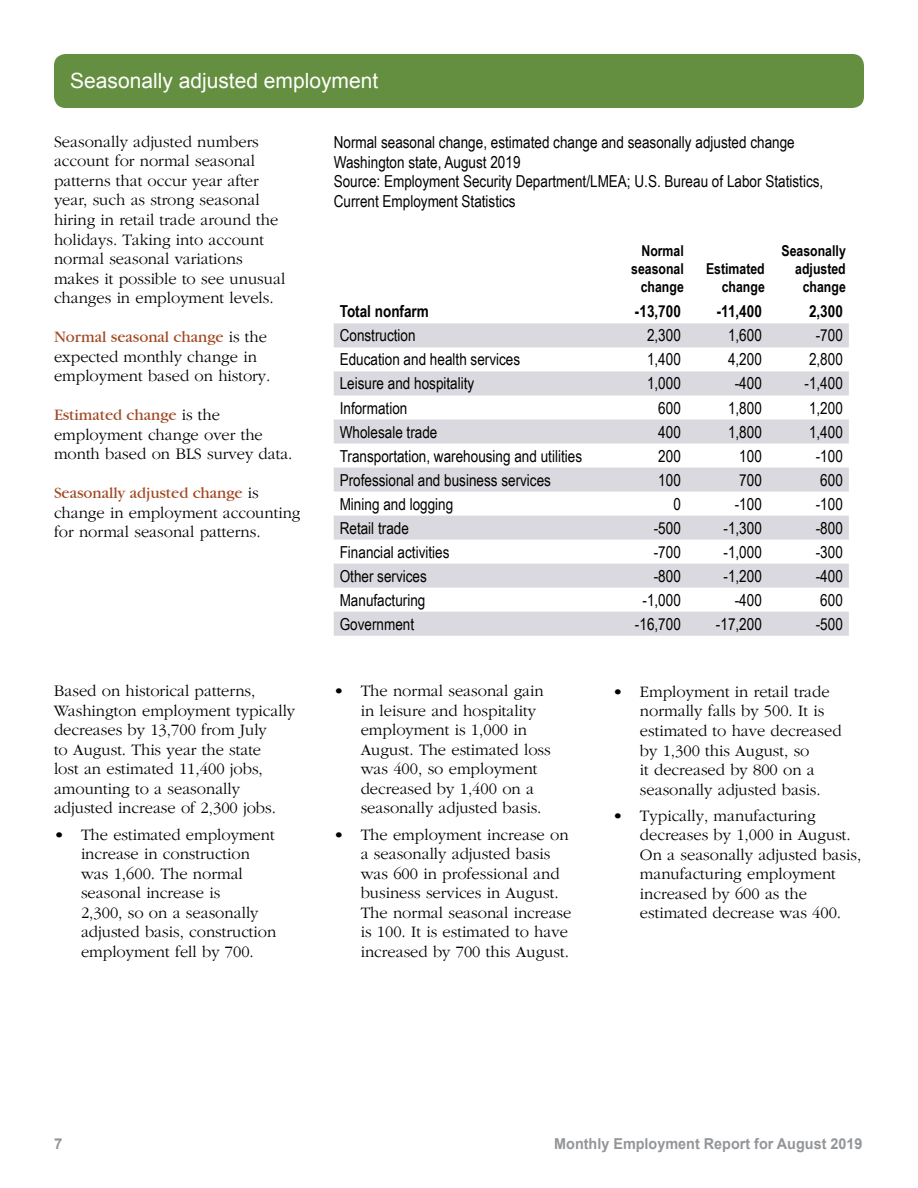
<style>
.page{position:relative;width:918px;height:1188px;background:#fff}
.page>*{position:absolute;margin:0;border:0;box-sizing:border-box;transform-origin:0 0}
.t1{font:21px "Arial";color:#fff}
.Body_text{font:300 16.5px/19.5px "Garamond";color:#000}
.Table_body{font:16.5px "Arial Narrow";color:#000}
.Figure_table_heading{font:16.5px/19.5px "Arial Narrow";color:#000}
.Table_body-2{font:700 16.5px "Arial Narrow";color:#000}
.Table_body-3{font:700 15px/18px "Arial Narrow";color:#000;text-align:right}
.t2{font:700 15px "Arial";color:#939598;scale:.96 1}
.t3{font:700 15px "Arial";color:#939598}
.s1{font-weight:400;color:#a24823}
</style>
<div class="page">
<div style="left:54px;top:54px;width:810px;height:54px;background:#658f40;border-radius:12px"></div>
<svg style="left:334px;top:323px;width:515px;height:313px;fill:#d9d9df"></svg>
<h2 class="t1" style="left:70px;top:67px;width:310px">Seasonally adjusted employment</h2>
<p class="Body_text" style="left:54px;top:132px;width:233px">Seasonally adjusted numbers account for normal seasonal patterns that occur year after year, such as strong seasonal hiring in retail trade around the holidays. Taking into account normal seasonal variations makes it possible to see unusual changes in employment levels.</p>
<p class="Body_text" style="left:54px;top:327px;width:218px"><span class="s1">Normal seasonal change</span> is the expected monthly change in employment based on history.</p>
<p class="Body_text" style="left:54px;top:405px;width:240px"><span class="s1">Estimated change</span> is the employment change over the month based on BLS survey data.</p>
<p class="Body_text" style="left:54px;top:483px;width:248px"><span class="s1">Seasonally adjusted change</span> is change in employment accounting for normal seasonal patterns.</p>
<p class="Body_text" style="left:54px;top:681px;width:243px">Based on historical patterns,<br>Washington employment typically decreases by 13,700 from July<br>to August. This year the state<br>lost an estimated 11,400 jobs, amounting to a seasonally adjusted increase of 2,300 jobs.</p>
<p class="Body_text" style="left:81px;top:824px;width:197px;text-indent:-27px">• The estimated employment increase in construction was 1,600. The normal seasonal increase is<br>2,300, so on a seasonally adjusted basis, construction employment fell by 700.</p>
<p class="Figure_table_heading" style="left:334px;top:132px;width:463px">Normal seasonal change, estimated change and seasonally adjusted change</p>
<p class="Figure_table_heading" style="left:334px;top:151px;width:188px">Washington state, August 2019</p>
<p class="Figure_table_heading" style="left:334px;top:171px;width:491px">Source: Employment Security Department/LMEA; U.S. Bureau of Labor Statistics,<br>Current Employment Statistics</p>
<p class="Table_body-3" style="left:631px;top:241px;width:54px">Normal seasonal change</p>
<p class="Table_body-3" style="left:782px;top:241px;width:66px">Seasonally</p>
<p class="Table_body-3" style="left:795px;top:259px;width:52px;text-align:center">adjusted change</p>
<p class="Table_body-3" style="left:706px;top:259px;width:60px">Estimated change</p>
<p class="Table_body-2" style="left:340px;top:299px;width:91px">Total nonfarm</p>
<p class="Table_body-2" style="left:635px;top:299px;width:47px">-13,700</p>
<p class="Table_body-2" style="left:717px;top:299px;width:47px">-11,400</p>
<p class="Table_body-2" style="left:809px;top:299px;width:35px">2,300</p>
<p class="Table_body" style="left:340px;top:324px;width:77px">Construction</p>
<p class="Table_body" style="left:647px;top:324px;width:35px">2,300</p>
<p class="Table_body" style="left:728px;top:324px;width:35px">1,600</p>
<p class="Table_body" style="left:816px;top:324px;width:29px">-700</p>
<p class="Table_body" style="left:340px;top:348px;width:182px">Education and health services</p>
<p class="Table_body" style="left:647px;top:348px;width:35px">1,400</p>
<p class="Table_body" style="left:728px;top:348px;width:35px">4,200</p>
<p class="Table_body" style="left:809px;top:348px;width:35px">2,800</p>
<p class="Table_body" style="left:340px;top:372px;width:136px">Leisure and hospitality</p>
<p class="Table_body" style="left:647px;top:372px;width:35px">1,000</p>
<p class="Table_body" style="left:735px;top:372px;width:29px">-400</p>
<p class="Table_body" style="left:805px;top:372px;width:40px">-1,400</p>
<p class="Table_body" style="left:340px;top:396px;width:69px">Information</p>
<p class="Table_body" style="left:658px;top:396px;width:24px">600</p>
<p class="Table_body" style="left:728px;top:396px;width:35px">1,800</p>
<p class="Table_body" style="left:809px;top:396px;width:35px">1,200</p>
<p class="Table_body" style="left:340px;top:420px;width:99px">Wholesale trade</p>
<p class="Table_body" style="left:658px;top:420px;width:24px">400</p>
<p class="Table_body" style="left:728px;top:420px;width:35px">1,800</p>
<p class="Table_body" style="left:809px;top:420px;width:35px">1,400</p>
<p class="Table_body" style="left:340px;top:444px;width:244px">Transportation, warehousing and utilities</p>
<p class="Table_body" style="left:658px;top:444px;width:24px">200</p>
<p class="Table_body" style="left:739px;top:444px;width:24px">100</p>
<p class="Table_body" style="left:816px;top:444px;width:29px">-100</p>
<p class="Table_body" style="left:340px;top:468px;width:213px">Professional and business services</p>
<p class="Table_body" style="left:658px;top:468px;width:24px">100</p>
<p class="Table_body" style="left:739px;top:468px;width:24px">700</p>
<p class="Table_body" style="left:820px;top:468px;width:24px">600</p>
<p class="Table_body" style="left:340px;top:492px;width:115px">Mining and logging</p>
<p class="Table_body" style="left:673px;top:492px;width:9px">0</p>
<p class="Table_body" style="left:735px;top:492px;width:29px">-100</p>
<p class="Table_body" style="left:816px;top:492px;width:29px">-100</p>
<p class="Table_body" style="left:340px;top:516px;width:71px">Retail trade</p>
<p class="Table_body" style="left:654px;top:516px;width:29px">-500</p>
<p class="Table_body" style="left:724px;top:516px;width:40px">-1,300</p>
<p class="Table_body" style="left:816px;top:516px;width:29px">-800</p>
<p class="Table_body" style="left:340px;top:540px;width:111px">Financial activities</p>
<p class="Table_body" style="left:654px;top:540px;width:29px">-700</p>
<p class="Table_body" style="left:724px;top:540px;width:40px">-1,000</p>
<p class="Table_body" style="left:816px;top:540px;width:29px">-300</p>
<p class="Table_body" style="left:340px;top:564px;width:89px">Other services</p>
<p class="Table_body" style="left:654px;top:564px;width:29px">-800</p>
<p class="Table_body" style="left:724px;top:564px;width:40px">-1,200</p>
<p class="Table_body" style="left:816px;top:564px;width:29px">-400</p>
<p class="Table_body" style="left:340px;top:588px;width:87px">Manufacturing</p>
<p class="Table_body" style="left:643px;top:588px;width:40px">-1,000</p>
<p class="Table_body" style="left:735px;top:588px;width:29px">-400</p>
<p class="Table_body" style="left:820px;top:588px;width:24px">600</p>
<p class="Table_body" style="left:340px;top:612px;width:76px">Government</p>
<p class="Table_body" style="left:635px;top:612px;width:47px">-16,700</p>
<p class="Table_body" style="left:716px;top:612px;width:47px">-17,200</p>
<p class="Table_body" style="left:816px;top:612px;width:29px">-500</p>
<p class="Body_text" style="left:361px;top:681px;width:192px;text-indent:-27px">• The normal seasonal gain in leisure and hospitality employment is 1,000 in<br>August. The estimated loss was 400, so employment decreased by 1,400 on a seasonally adjusted basis.</p>
<p class="Body_text" style="left:361px;top:824px;width:212px;text-indent:-27px">• The employment increase on a seasonally adjusted basis was 600 in professional and business services in August.<br>The normal seasonal increase is 100. It is estimated to have increased by 700 this August.</p>
<p class="Body_text" style="left:640px;top:682px;width:203px;text-indent:-27px">• Employment in retail trade normally falls by 500. It is estimated to have decreased by 1,300 this August, so<br>it decreased by 800 on a seasonally adjusted basis.</p>
<p class="Body_text" style="left:640px;top:806px;width:223px;text-indent:-27px">• Typically, manufacturing decreases by 1,000 in August.<br>On a seasonally adjusted basis, manufacturing employment increased by 600 as the estimated decrease was 400.</p>
<p class="t3" style="left:54px;top:1134px;width:10px">7</p>
<p class="t2" style="left:554px;top:1134px;width:323px">Monthly Employment Report for August 2019</p>
</div>
